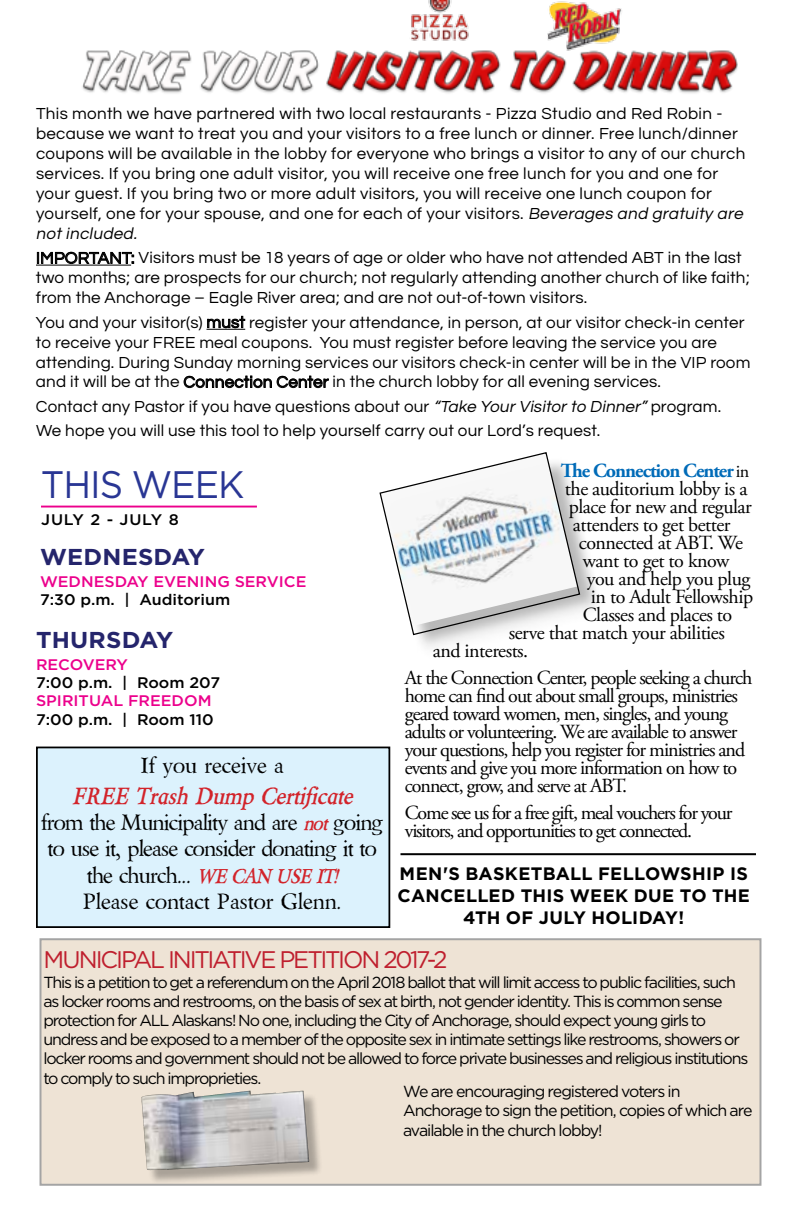
<style>
.page{position:relative;width:792px;height:1224px;background:#fff}
.page>*{position:absolute;margin:0;border:0;box-sizing:border-box;transform-origin:0 0}
.t1{font:38.2px "Gotham";letter-spacing:-.03em;color:#293694;scale:.96 1}
.t2{font:italic 700 25.6px "Berylium";color:#d2232a;scale:1.06 1}
.t3{font:24px "Gotham";letter-spacing:-.09em;color:#bf1f2e}
.t4{font:700 23px "Gotham";letter-spacing:.01em;color:#25256c;scale:1.04 1}
.t5{font:22px/26.4px "Berylium";letter-spacing:-.03em;color:#000;text-align:center;scale:1.06 1}
.t6{font:22px "Berylium";color:#000;scale:1.06 1}
.t7{font:20px/18px "Adobe Garamond Pro";letter-spacing:-.05em;color:#000}
.t8{font:20px "Adobe Garamond Pro";letter-spacing:-.025em;color:#000}
.t9{font:700 20px "Adobe Garamond Pro";letter-spacing:-.05em;color:#006bb8}
.t10{font:700 18px/21.6px "Gotham";letter-spacing:.015em;color:#000;text-align:center}
.t11{font:16.6px/20px "Questrial";letter-spacing:.01em;color:#000}
.t12{font:16px/19.2px "Gotham";letter-spacing:-.075em;color:#000}
.t13{font:500 15.4px "Gotham";color:#000;scale:1.04 1}
.t14{font:500 15.4px "Gotham";color:#ec008c;scale:1.04 1}
.t15{font:500 15.4px "Gotham";letter-spacing:.05em;color:#000;scale:1.04 1}
.s1{font-style:italic}
.s2{font-weight:400;font-size:18px;color:#000}
.s3{font-weight:700;font-style:italic;color:#d2232a}
</style>
<div class="page">
<img style="left:82px;top:0;width:656px;height:93px">
<hr style="left:36px;top:265px;width:95px;height:1px;background:#000">
<hr style="left:207px;top:329px;width:38px;height:1px;background:#000">
<svg style="left:37px;top:252px;width:97px;height:12px"></svg>
<svg style="left:207px;top:316px;width:38px;height:12px"></svg>
<svg style="left:183px;top:375px;width:146px;height:14px"></svg>
<hr style="left:41px;top:506px;width:216px;height:2px;background:#ec008c">
<div style="left:40px;top:939px;width:720px;height:246px;background:#eee3d5"></div>
<div style="left:144px;top:1093px;width:179px;height:91px;background:#000;opacity:.29"></div>
<img style="left:194px;top:1091px;width:56px;height:6px">
<div style="left:383px;top:456px;width:221px;height:203px;background:#000;opacity:.28"></div>
<svg style="left:379px;top:452px;width:202px;height:184px"></svg>
<div style="left:37px;top:747px;width:352px;height:180px;background:#dcf2fd"></div>
<div style="left:36px;top:747px;width:354px;height:181px;border:2px solid #000"></div>
<hr style="left:400px;top:853px;width:356px;height:2px;background:#000">
<p class="t11" style="left:36px;top:104px;width:711px">This month we have partnered with two local restaurants - Pizza Studio and Red Robin - because we want to treat you and your visitors to a free lunch or dinner. Free lunch/dinner coupons will be available in the lobby for everyone who brings a visitor to any of our church services. If you bring one adult visitor, you will receive one free lunch for you and one for your guest. If you bring two or more adult visitors, you will receive one lunch coupon for yourself, one for your spouse, and one for each of your visitors. <span class="s1">Beverages and gratuity are not included.</span></p>
<p class="t11" style="left:36px;top:248px;width:715px">IMPORTANT: Visitors must be 18 years of age or older who have not attended ABT in the last two months; are prospects for our church; not regularly attending another church of like faith; from the Anchorage – Eagle River area; and are not out-of-town visitors.</p>
<p class="t11" style="left:36px;top:313px;width:716px">You and your visitor(s) must register your attendance, in person, at our visitor check-in center to receive your FREE meal coupons. You must register before leaving the service you are attending. During Sunday morning services our visitors check-in center will be in the VIP room and it will be at the Connection Center in the church lobby for all evening services.</p>
<p class="t11" style="left:36px;top:395px;width:687px;line-height:24.2px">Contact any Pastor if you have questions about our <span class="s1">“Take Your Visitor to Dinner”</span> program.<br>We hope you will use this tool to help yourself carry out our Lord’s request.</p>
<h1 class="t1" style="left:41px;top:460px;width:213px">THIS WEEK</h1>
<p class="t15" style="left:41px;top:509px;width:134px">JULY 2 - JULY 8</p>
<h3 class="t4" style="left:40px;top:542px;width:160px">WEDNESDAY</h3>
<p class="t14" style="left:40px;top:571px;width:258px">WEDNESDAY EVENING SERVICE</p>
<p class="t13" style="left:40px;top:590px;width:184px">7:30 p.m. | Auditorium</p>
<h3 class="t4" style="left:36px;top:625px;width:134px">THURSDAY</h3>
<p class="t14" style="left:36px;top:654px;width:90px">RECOVERY</p>
<p class="t13" style="left:36px;top:672px;width:179px">7:00 p.m. | Room 207</p>
<p class="t14" style="left:36px;top:691px;width:170px">SPIRITUAL FREEDOM</p>
<p class="t13" style="left:36px;top:709px;width:172px">7:00 p.m. | Room 110</p>
<p class="t9" style="left:561px;top:459px;width:190px">The Connection Center <span class="s2">in</span></p>
<p class="t8" style="left:565px;top:477px;width:184px">the auditorium lobby is a</p>
<p class="t8" style="left:569px;top:495px;width:184px">place for new and regular</p>
<p class="t8" style="left:573px;top:513px;width:159px">attenders to get better</p>
<p class="t8" style="left:579px;top:531px;width:166px">connected at ABT. We</p>
<p class="t8" style="left:583px;top:549px;width:148px">want to get to know</p>
<p class="t8" style="left:587px;top:567px;width:165px">you and help you plug</p>
<p class="t8" style="left:591px;top:585px;width:164px">in to Adult Fellowship</p>
<p class="t8" style="left:583px;top:603px;width:151px">Classes and places to</p>
<p class="t8" style="left:509px;top:621px;width:217px">serve that match your abilities</p>
<p class="t8" style="left:433px;top:639px;width:97px">and interests.</p>
<p class="t7" style="left:405px;top:670px;width:349px">At the Connection Center, people seeking a church home can find out about small groups, ministries geared toward women, men, singles, and young adults or volunteering. We are available to answer your questions, help you register for ministries and events and give you more information on how to connect, grow, and serve at ABT.</p>
<p class="t7" style="left:405px;top:805px;width:329px">Come see us for a free gift, meal vouchers for your visitors, and opportunities to get connected.</p>
<h3 class="t6" style="left:141px;top:752px;width:137px">If you receive a</h3>
<h2 class="t2" style="left:72px;top:780px;width:266px">FREE Trash Dump Certificate</h2>
<h3 class="t5" style="left:41px;top:810px;width:324px">from the Municipality and are <span class="s3">not</span> going to use it, please consider donating it to the church... <span class="s3">WE CAN USE IT!<br></span>Please contact Pastor Glenn.</h3>
<p class="t10" style="left:397px;top:863px;width:354px">MEN'S BASKETBALL FELLOWSHIP IS<br>CANCELLED THIS WEEK DUE TO THE<br>4TH OF JULY HOLIDAY!</p>
<h3 class="t3" style="left:43px;top:945px;width:406px">MUNICIPAL INITIATIVE PETITION 2017-2</h3>
<p class="t12" style="left:43px;top:972px;width:707px">This is a petition to get a referendum on the April 2018 ballot that will limit access to public facilities, such as locker rooms and restrooms, on the basis of sex at birth, not gender identity. This is common sense protection for ALL Alaskans! No one, including the City of Anchorage, should expect young girls to undress and be exposed to a member of the opposite sex in intimate settings like restrooms, showers or locker rooms and government should not be allowed to force private businesses and religious institutions to comply to such improprieties.</p>
<p class="t12" style="left:403px;top:1082px;width:351px">We are encouraging registered voters in<br>Anchorage to sign the petition, copies of which are available in the church lobby!</p>
</div>
